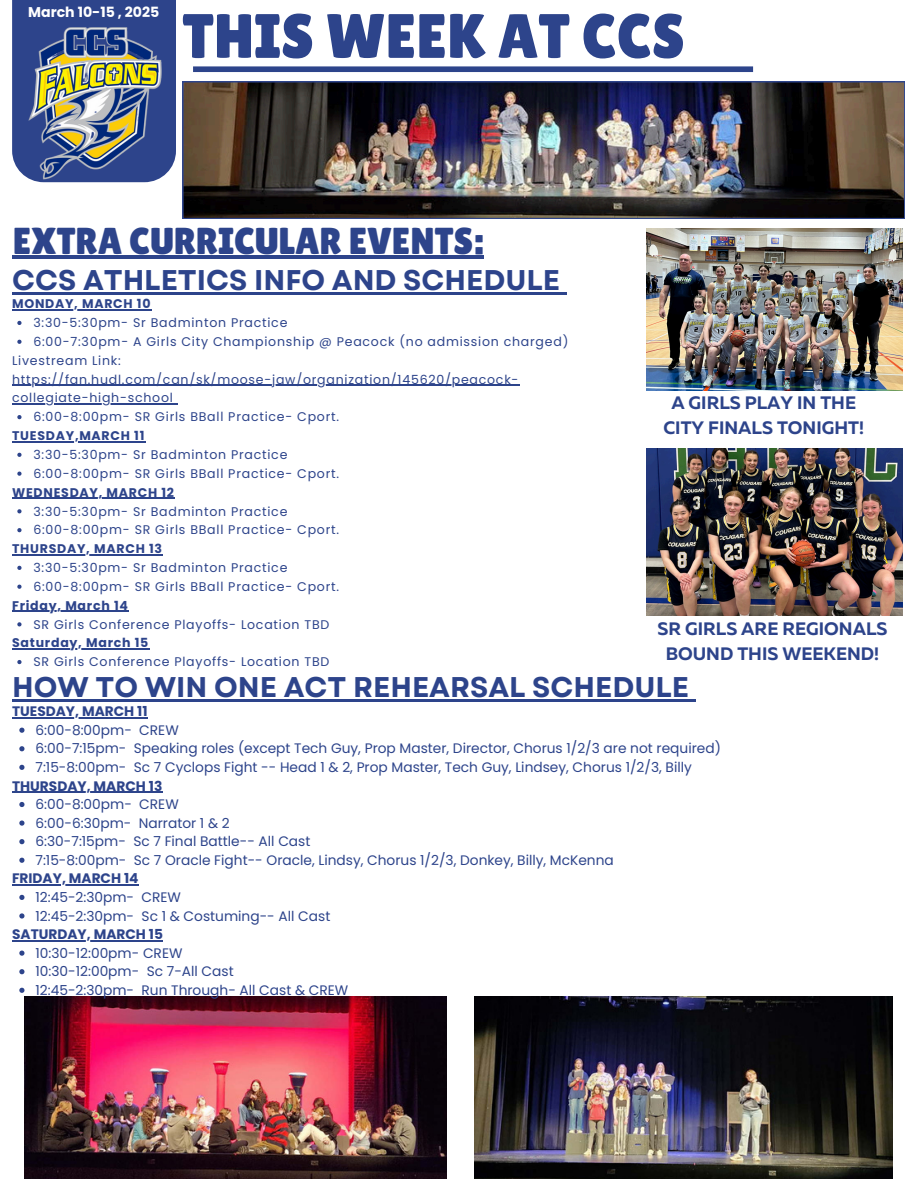
<style>
.page{position:relative;width:918px;height:1188px;background:#fff}
.page>*{position:absolute;margin:0;border:0;box-sizing:border-box;transform-origin:0 0}
.t1{font:62.55px "Lilita One";color:#2d448b}
.t2{font:37.5px "Lilita One";color:#2d448b}
.t3{font:700 28.5px "Garet";color:#2d448b}
.t4{font:700 18px/24.8px "Muller";color:#2d448b;text-align:center}
.t5{font:700 14.1px "Poppins";color:#fff}
.t6{font:13.8px/18.6px "Poppins";color:#2d448b}
.t7{font:700 13.8px "Poppins";color:#2d448b}
.t8{font:12.6px/18.9px "Poppins";letter-spacing:.06em;color:#2d448b}
.t9{font:700 12.6px "Poppins";letter-spacing:.06em;color:#2d448b}
</style>
<div class="page">
<div style="left:12px;top:0;width:164px;height:176px;background:#2d448b"></div>
<div style="left:193px;top:66px;width:560px;height:6px;background:#2d448b"></div>
<img style="left:25px;top:26px;width:138px;height:156px">
<img style="left:182px;top:81px;width:723px;height:138px">
<img style="left:25px;top:996px;width:422px;height:182px">
<hr style="left:12px;top:717px;width:136px;height:1px;background:#2d448b">
<svg style="left:19px;top:728px;width:5px;height:5px"></svg>
<svg style="left:19px;top:746px;width:5px;height:5px"></svg>
<svg style="left:19px;top:765px;width:5px;height:5px"></svg>
<hr style="left:12px;top:792px;width:150px;height:1px;background:#2d448b">
<svg style="left:19px;top:802px;width:5px;height:5px"></svg>
<svg style="left:19px;top:821px;width:5px;height:5px"></svg>
<svg style="left:19px;top:839px;width:5px;height:5px"></svg>
<svg style="left:19px;top:858px;width:5px;height:5px"></svg>
<hr style="left:12px;top:884px;width:127px;height:2px;background:#2d448b">
<svg style="left:19px;top:895px;width:5px;height:5px"></svg>
<svg style="left:19px;top:913px;width:5px;height:6px"></svg>
<hr style="left:12px;top:940px;width:151px;height:1px;background:#2d448b">
<svg style="left:19px;top:951px;width:5px;height:5px"></svg>
<svg style="left:19px;top:969px;width:5px;height:5px"></svg>
<svg style="left:19px;top:988px;width:5px;height:5px"></svg>
<img style="left:474px;top:996px;width:419px;height:182px">
<img style="left:647px;top:449px;width:255px;height:166px">
<img style="left:647px;top:228px;width:255px;height:162px">
<hr style="left:12px;top:699px;width:677px;height:2px;background:#2d448b">
<svg style="left:689px;top:699px;width:7px;height:2px"></svg>
<hr style="left:12px;top:309px;width:139px;height:1px;background:#2d448b">
<svg style="left:17px;top:321px;width:5px;height:4px"></svg>
<svg style="left:17px;top:340px;width:5px;height:4px"></svg>
<hr style="left:12px;top:385px;width:507px;height:1px;background:#2d448b">
<hr style="left:12px;top:404px;width:162px;height:1px;background:#2d448b">
<svg style="left:17px;top:415px;width:5px;height:4px"></svg>
<hr style="left:12px;top:441px;width:133px;height:1px;background:#2d448b">
<svg style="left:17px;top:453px;width:5px;height:4px"></svg>
<svg style="left:17px;top:472px;width:5px;height:4px"></svg>
<hr style="left:12px;top:498px;width:163px;height:1px;background:#2d448b">
<svg style="left:17px;top:509px;width:5px;height:4px"></svg>
<svg style="left:17px;top:528px;width:5px;height:4px"></svg>
<hr style="left:12px;top:554px;width:151px;height:1px;background:#2d448b">
<svg style="left:17px;top:566px;width:5px;height:4px"></svg>
<svg style="left:17px;top:585px;width:5px;height:4px"></svg>
<hr style="left:12px;top:611px;width:117px;height:1px;background:#2d448b">
<svg style="left:17px;top:622px;width:5px;height:4px"></svg>
<hr style="left:12px;top:648px;width:137px;height:2px;background:#2d448b">
<svg style="left:17px;top:660px;width:5px;height:4px"></svg>
<hr style="left:12px;top:293px;width:548px;height:2px;background:#2d448b">
<svg style="left:560px;top:293px;width:7px;height:2px"></svg>
<hr style="left:13px;top:256px;width:471px;height:3px;background:#2d448b">
<h5 class="t5" style="left:28px;top:2px;width:133px">March 10-15 , 2025</h5>
<p class="t1" style="left:182px;top:0;width:504px">THIS WEEK AT CCS</p>
<p class="t2" style="left:13px;top:219px;width:473px">EXTRA CURRICULAR EVENTS:</p>
<p class="t3" style="left:12px;top:260px;width:550px">CCS ATHLETICS INFO AND SCHEDULE</p>
<p class="t9" style="left:12px;top:295px;width:140px">MONDAY, MARCH 10</p>
<p class="t8" style="left:33px;top:313px;width:256px">3:30-5:30pm- Sr Badminton Practice</p>
<p class="t8" style="left:33px;top:332px;width:536px">6:00-7:30pm- A Girls City Championship @ Peacock (no admission charged)</p>
<p class="t8" style="left:12px;top:351px;width:110px">Livestream Link:</p>
<p class="t8" style="left:12px;top:370px;width:508px">https://fan.hudl.com/can/sk/moose-jaw/organization/145620/peacock-</p>
<p class="t8" style="left:33px;top:389px;width:307px;text-indent:-21px">collegiate-high-school<br>6:00-8:00pm- SR Girls BBall Practice- Cport.</p>
<p class="t9" style="left:12px;top:427px;width:134px">TUESDAY,MARCH 11</p>
<h4 class="t8" style="left:33px;top:445px;width:256px">3:30-5:30pm- Sr Badminton Practice</h4>
<h3 class="t8" style="left:33px;top:464px;width:307px">6:00-8:00pm- SR Girls BBall Practice- Cport.</h3>
<h5 class="t9" style="left:12px;top:483px;width:164px">WEDNESDAY, MARCH 12</h5>
<p class="t8" style="left:33px;top:502px;width:256px">3:30-5:30pm- Sr Badminton Practice</p>
<p class="t8" style="left:33px;top:521px;width:307px">6:00-8:00pm- SR Girls BBall Practice- Cport.</p>
<p class="t9" style="left:12px;top:540px;width:151px">THURSDAY, MARCH 13</p>
<h5 class="t8" style="left:33px;top:558px;width:256px">3:30-5:30pm- Sr Badminton Practice</h5>
<p class="t8" style="left:33px;top:577px;width:307px">6:00-8:00pm- SR Girls BBall Practice- Cport.</p>
<p class="t9" style="left:12px;top:596px;width:117px">Friday, March 14</p>
<p class="t8" style="left:33px;top:615px;width:297px">SR Girls Conference Playoffs- Location TBD</p>
<p class="t9" style="left:12px;top:634px;width:138px">Saturday, March 15</p>
<h5 class="t8" style="left:33px;top:652px;width:297px">SR Girls Conference Playoffs- Location TBD</h5>
<p class="t4" style="left:664px;top:392px;width:202px">A GIRLS PLAY IN THE<br>CITY FINALS TONIGHT!</p>
<p class="t4" style="left:658px;top:618px;width:231px">SR GIRLS ARE REGIONALS<br>BOUND THIS WEEKEND!</p>
<p class="t3" style="left:12px;top:666px;width:679px">HOW TO WIN ONE ACT REHEARSAL SCHEDULE</p>
<h1 class="t7" style="left:12px;top:702px;width:137px">TUESDAY, MARCH 11</h1>
<p class="t6" style="left:35px;top:721px;width:145px">6:00-8:00pm- CREW</p>
<h6 class="t6" style="left:35px;top:739px;width:93px">6:00-7:15pm-</h6>
<p class="t6" style="left:134px;top:739px;width:589px">Speaking roles (except Tech Guy, Prop Master, Director, Chorus 1/2/3 are not required)</p>
<p class="t6" style="left:35px;top:758px;width:93px">7:15-8:00pm-</p>
<h2 class="t6" style="left:134px;top:758px;width:560px">Sc 7 Cyclops Fight -- Head 1 &amp; 2, Prop Master, Tech Guy, Lindsey, Chorus 1/2/3, Billy</h2>
<p class="t7" style="left:12px;top:776px;width:152px">THURSDAY, MARCH 13</p>
<h3 class="t6" style="left:35px;top:795px;width:98px">6:00-8:00pm-</h3>
<p class="t6" style="left:139px;top:795px;width:41px">CREW</p>
<p class="t6" style="left:35px;top:814px;width:97px">6:00-6:30pm-</p>
<p class="t6" style="left:35px;top:814px;width:276px;text-indent:103px">Narrator 1 &amp; 2<br>6:30-7:15pm- Sc 7 Final Battle-- All Cast</p>
<p class="t6" style="left:35px;top:851px;width:580px">7:15-8:00pm- Sc 7 Oracle Fight-- Oracle, Lindsy, Chorus 1/2/3, Donkey, Billy, McKenna</p>
<p class="t7" style="left:12px;top:869px;width:128px">FRIDAY, MARCH 14</p>
<p class="t6" style="left:35px;top:888px;width:100px">12:45-2:30pm-</p>
<p class="t6" style="left:142px;top:888px;width:41px">CREW</p>
<p class="t6" style="left:35px;top:906px;width:100px">12:45-2:30pm-</p>
<p class="t6" style="left:142px;top:906px;width:190px">Sc 1 &amp; Costuming-- All Cast</p>
<p class="t7" style="left:12px;top:925px;width:152px">SATURDAY, MARCH 15</p>
<p class="t6" style="left:35px;top:944px;width:149px">10:30-12:00pm- CREW</p>
<p class="t6" style="left:35px;top:962px;width:200px">10:30-12:00pm- Sc 7-All Cast</p>
<p class="t6" style="left:35px;top:981px;width:314px">12:45-2:30pm- Run Through- All Cast &amp; CREW</p>
</div>
